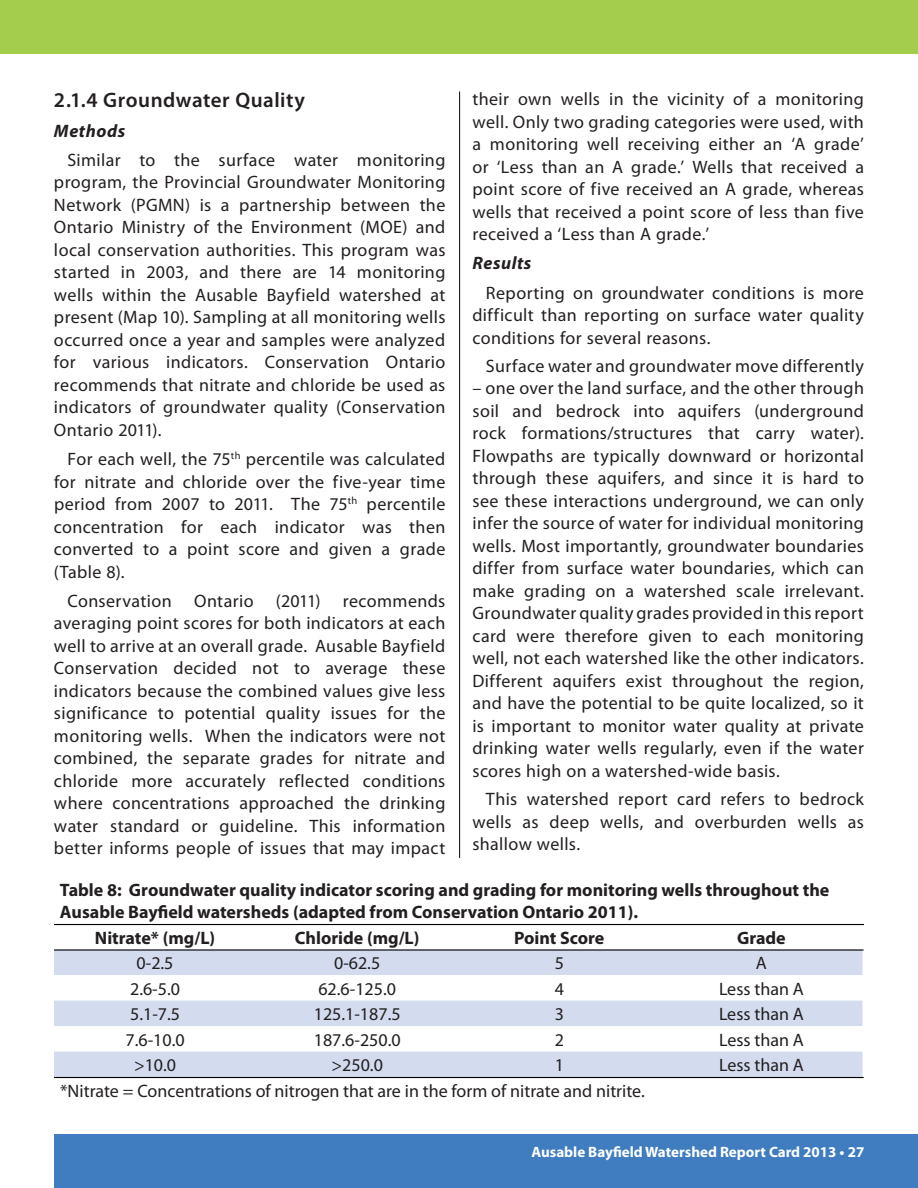
<style>
.page{position:relative;width:918px;height:1188px;background:#fff}
.page>*{position:absolute;margin:0;border:0;box-sizing:border-box;transform-origin:0 0}
.Section_intro_text{font:600 21px "Myriad Pro";letter-spacing:.025em;color:#231f20}
.Section_intro_text-2{font:18px/22.5px "Myriad Pro";letter-spacing:.02em;color:#231f20;text-align:justify}
.t1{font:700 18px/21.6px "Myriad Pro";color:#231f20}
.Section_intro_text-3{font:18px "Myriad Pro";color:#231f20}
.Section_intro_text-4{font:italic 700 18px "Myriad Pro";letter-spacing:.03em;color:#231f20}
.t2{font:700 15px "Myriad Pro";color:#fff}
</style>
<div class="page">
<div style="left:0;top:0;width:918px;height:54px;background:#a4cd4e"></div>
<div style="left:54px;top:1134px;width:864px;height:54px;background:#3f7dc0"></div>
<svg style="left:54px;top:951px;width:808px;height:126px;fill:#d3dcef"></svg>
<hr style="left:459px;top:92px;width:1px;height:766px;background:#231f20">
<hr style="left:54px;top:924px;width:810px;height:1px;background:#000">
<hr style="left:54px;top:949px;width:810px;height:2px;background:#000">
<hr style="left:54px;top:1077px;width:810px;height:1px;background:#000">
<p class="Section_intro_text" style="left:54px;top:87px;width:252px">2.1.4 Groundwater Quality</p>
<p class="Section_intro_text-4" style="left:54px;top:119px;width:73px">Methods</p>
<p class="Section_intro_text-2" style="left:54px;top:148px;width:393px;text-indent:14px">Similar to the surface water monitoring program, the Provincial Groundwater Monitoring Network (PGMN) is a partnership between the Ontario Ministry of the Environment (MOE) and local conservation authorities. This program was started in 2003, and there are 14 monitoring wells within the Ausable Bayfield watershed at present (Map 10). Sampling at all monitoring wells occurred once a year and samples were analyzed for various indicators. Conservation Ontario recommends that nitrate and chloride be used as indicators of groundwater quality (Conservation Ontario 2011).</p>
<p class="Section_intro_text-2" style="left:54px;top:447px;width:393px;text-indent:14px">For each well, the 75<sup>th</sup> percentile was calculated for nitrate and chloride over the five-year time period from 2007 to 2011. The 75<sup>th</sup> percentile concentration for each indicator was then converted to a point score and given a grade (Table 8).</p>
<p class="Section_intro_text-2" style="left:54px;top:589px;width:393px;text-indent:14px">Conservation Ontario (2011) recommends averaging point scores for both indicators at each well to arrive at an overall grade. Ausable Bayfield Conservation decided not to average these indicators because the combined values give less significance to potential quality issues for the monitoring wells. When the indicators were not combined, the separate grades for nitrate and chloride more accurately reflected conditions where concentrations approached the drinking water standard or guideline. This information better informs people of issues that may impact</p>
<p class="Section_intro_text-2" style="left:472px;top:87px;width:393px">their own wells in the vicinity of a monitoring well. Only two grading categories were used, with a monitoring well receiving either an ‘A grade’ or ‘Less than an A grade.’ Wells that received a point score of five received an A grade, whereas wells that received a point score of less than five received a ‘Less than A grade.’</p>
<p class="Section_intro_text-4" style="left:472px;top:251px;width:60px">Results</p>
<p class="Section_intro_text-2" style="left:472px;top:281px;width:393px;text-indent:14px">Reporting on groundwater conditions is more difficult than reporting on surface water quality conditions for several reasons.</p>
<p class="Section_intro_text-2" style="left:486px;top:354px;width:379px">Surface water and groundwater move differently</p>
<p class="Section_intro_text-2" style="left:472px;top:377px;width:393px">– one over the land surface, and the other through soil and bedrock into aquifers (underground rock formations/structures that carry water).<br>Flowpaths are typically downward or horizontal through these aquifers, and since it is hard to see these interactions underground, we can only infer the source of water for individual monitoring wells. Most importantly, groundwater boundaries differ from surface water boundaries, which can make grading on a watershed scale irrelevant.<br>Groundwater quality grades provided in this report card were therefore given to each monitoring well, not each watershed like the other indicators.<br>Different aquifers exist throughout the region, and have the potential to be quite localized, so it is important to monitor water quality at private drinking water wells regularly, even if the water scores high on a watershed-wide basis.</p>
<p class="Section_intro_text-2" style="left:472px;top:788px;width:393px;text-indent:14px">This watershed report card refers to bedrock wells as deep wells, and overburden wells as shallow wells.</p>
<p class="t1" style="left:60px;top:879px;width:771px">Table 8: Groundwater quality indicator scoring and grading for monitoring wells throughout the<br>Ausable Bayfield watersheds (adapted from Conservation Ontario 2011).</p>
<p class="t1" style="left:95px;top:926px;width:122px">Nitrate* (mg/L)</p>
<p class="t1" style="left:295px;top:926px;width:126px">Chloride (mg/L)</p>
<p class="t1" style="left:514px;top:926px;width:92px">Point Score</p>
<p class="t1" style="left:737px;top:926px;width:50px">Grade</p>
<p class="Section_intro_text-2" style="left:137px;top:952px;width:38px">0-2.5</p>
<p class="Section_intro_text-2" style="left:334px;top:952px;width:48px">0-62.5</p>
<p class="Section_intro_text-2" style="left:555px;top:952px;width:11px">5</p>
<p class="Section_intro_text-2" style="left:756px;top:952px;width:13px">A</p>
<p class="Section_intro_text-2" style="left:130px;top:977px;width:51px">2.6-5.0</p>
<p class="Section_intro_text-2" style="left:318px;top:977px;width:79px">62.6-125.0</p>
<p class="Section_intro_text-2" style="left:555px;top:977px;width:11px">4</p>
<p class="Section_intro_text-3" style="left:719px;top:977px;width:86px">Less than A</p>
<p class="Section_intro_text-2" style="left:130px;top:1003px;width:51px">5.1-7.5</p>
<p class="Section_intro_text-2" style="left:314px;top:1003px;width:88px">125.1-187.5</p>
<p class="Section_intro_text-2" style="left:555px;top:1003px;width:11px">3</p>
<p class="Section_intro_text-3" style="left:719px;top:1003px;width:86px">Less than A</p>
<p class="Section_intro_text-2" style="left:126px;top:1028px;width:61px">7.6-10.0</p>
<p class="Section_intro_text-2" style="left:314px;top:1028px;width:88px">187.6-250.0</p>
<p class="Section_intro_text-2" style="left:555px;top:1028px;width:11px">2</p>
<p class="Section_intro_text-3" style="left:719px;top:1028px;width:86px">Less than A</p>
<p class="Section_intro_text-2" style="left:134px;top:1054px;width:44px">&gt;10.0</p>
<p class="Section_intro_text-2" style="left:332px;top:1054px;width:53px">&gt;250.0</p>
<p class="Section_intro_text-2" style="left:555px;top:1054px;width:11px">1</p>
<p class="Section_intro_text-3" style="left:719px;top:1054px;width:86px">Less than A</p>
<p class="Section_intro_text-3" style="left:60px;top:1079px;width:586px">*Nitrate = Concentrations of nitrogen that are in the form of nitrate and nitrite.</p>
<p class="t2" style="left:531px;top:1143px;width:334px">Ausable Bayfield Watershed Report Card 2013 • 27</p>
</div>
